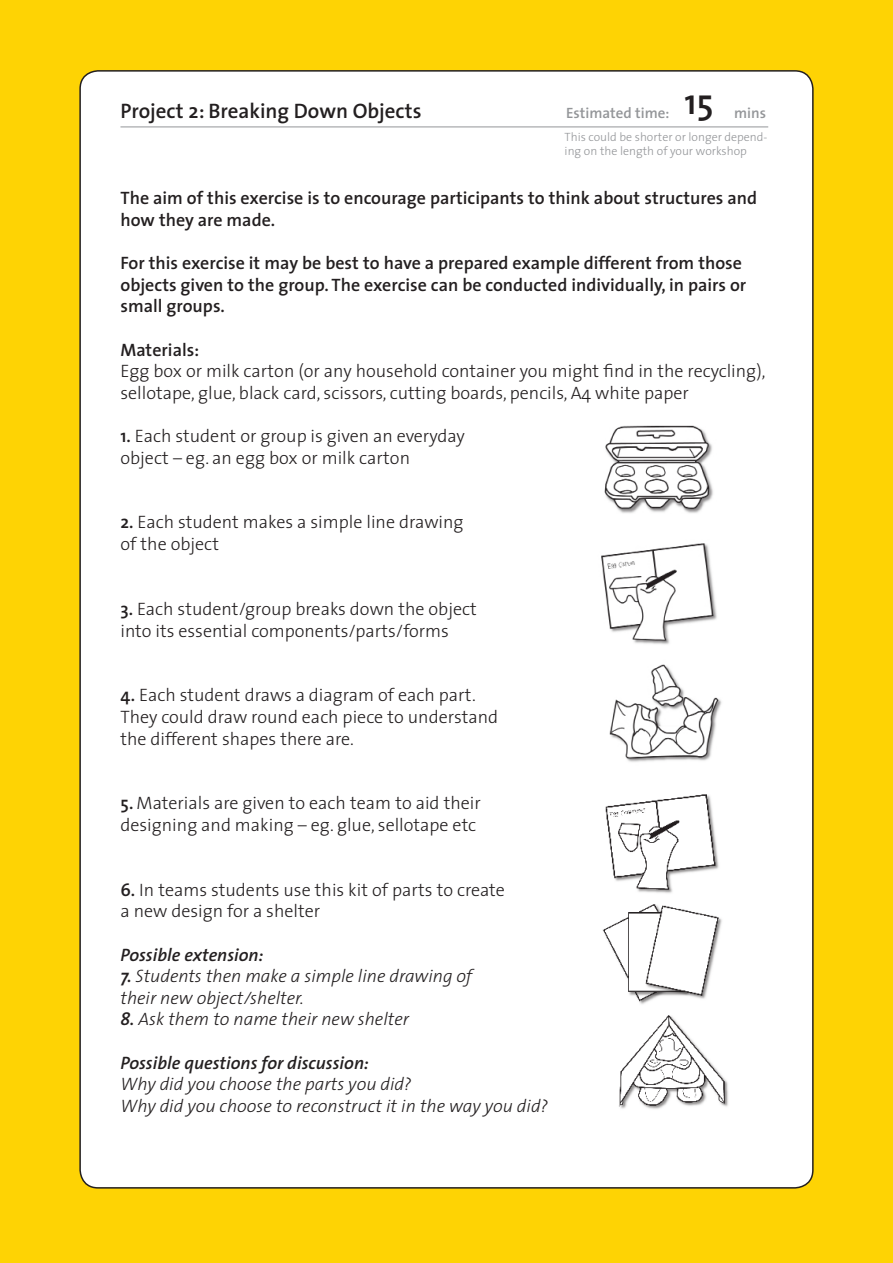
<style>
.page{position:relative;width:893px;height:1263px;background:#fed304}
.page>*{position:absolute;margin:0;border:0;box-sizing:border-box;transform-origin:0 0}
.Paragraph_Style_5{font:600 36px "The Sans";color:#231f20}
.Paragraph_Style_3{font:600 21px "The Sans";color:#231f20}
.Paragraph_Style_2{font:300 18px/21.6px "The Sans";color:#231f20}
.Paragraph_Style_2-2{font:600 18px/21.6px "The Sans";color:#231f20}
.Paragraph_Style_2-3{font:italic 300 18px "The Sans";color:#231f20}
.Paragraph_Style_2-4{font:italic 600 18px "The Sans";color:#231f20}
.Paragraph_Style_3-2{font:600 15px "The Sans";color:#939598}
.t1{font:300 12px/14.4px "The Sans";color:#939598}
.s1{font-weight:600}
</style>
<div class="page">
<div style="left:80px;top:71px;width:733px;height:1117px;background:#fff;border-radius:18px"></div>
<hr style="left:120px;top:127px;width:648px;height:1px;background:#939598">
<img style="left:601px;top:425px;width:121px;height:337px">
<img style="left:602px;top:794px;width:126px;height:315px">
<p class="Paragraph_Style_5" style="left:685px;top:72px;width:31px">15</p>
<p class="Paragraph_Style_3" style="left:120px;top:93px;width:303px">Project 2: Breaking Down Objects</p>
<p class="Paragraph_Style_3-2" style="left:566px;top:100px;width:105px">Estimated time:</p>
<p class="Paragraph_Style_3-2" style="left:734px;top:100px;width:33px">mins</p>
<p class="t1" style="left:565px;top:129px;width:204px">This could be shorter or longer depend&shy;ing on the length of your workshop</p>
<p class="Paragraph_Style_2-2" style="left:120px;top:187px;width:638px">The aim of this exercise is to encourage participants to think about structures and how they are made.</p>
<p class="Paragraph_Style_2-2" style="left:120px;top:252px;width:627px">For this exercise it may be best to have a prepared example different from those objects given to the group. The exercise can be conducted individually, in pairs or small groups.</p>
<p class="Paragraph_Style_2-2" style="left:120px;top:338px;width:80px">Materials:</p>
<p class="Paragraph_Style_2" style="left:120px;top:360px;width:646px">Egg box or milk carton (or any household container you might find in the recycling), sellotape, glue, black card, scissors, cutting boards, pencils, A4 white paper</p>
<p class="Paragraph_Style_2" style="left:120px;top:425px;width:346px"><span class="s1">1.</span> Each student or group is given an everyday</p>
<p class="Paragraph_Style_2" style="left:120px;top:446px;width:291px">object – eg. an egg box or milk carton</p>
<p class="Paragraph_Style_2" style="left:120px;top:511px;width:345px"><span class="s1">2.</span> Each student makes a simple line drawing</p>
<p class="Paragraph_Style_2" style="left:120px;top:533px;width:100px">of the object</p>
<p class="Paragraph_Style_2" style="left:120px;top:597px;width:358px"><span class="s1">3.</span> Each student/group breaks down the object</p>
<p class="Paragraph_Style_2" style="left:120px;top:619px;width:330px">into its essential components/parts/forms</p>
<p class="Paragraph_Style_2" style="left:120px;top:684px;width:357px"><span class="s1">4.</span> Each student draws a diagram of each part.</p>
<p class="Paragraph_Style_2" style="left:120px;top:705px;width:379px">They could draw round each piece to understand</p>
<p class="Paragraph_Style_2" style="left:120px;top:727px;width:235px">the different shapes there are.</p>
<p class="Paragraph_Style_2" style="left:120px;top:792px;width:362px"><span class="s1">5.</span> Materials are given to each team to aid their</p>
<p class="Paragraph_Style_2" style="left:120px;top:813px;width:357px">designing and making – eg. glue, sellotape etc</p>
<p class="Paragraph_Style_2" style="left:120px;top:878px;width:386px"><span class="s1">6.</span> In teams students use this kit of parts to create</p>
<p class="Paragraph_Style_2" style="left:120px;top:900px;width:201px">a new design for a shelter</p>
<p class="Paragraph_Style_2-4" style="left:120px;top:939px;width:144px">Possible extension:</p>
<p class="Paragraph_Style_2-3" style="left:120px;top:961px;width:353px"><span class="s1">7.</span> Students then make a simple line drawing of</p>
<p class="Paragraph_Style_2-3" style="left:120px;top:983px;width:185px">their new object/shelter.</p>
<p class="Paragraph_Style_2-3" style="left:120px;top:1004px;width:290px"><span class="s1">8.</span> Ask them to name their new shelter</p>
<p class="Paragraph_Style_2-4" style="left:120px;top:1047px;width:250px">Possible questions for discussion:</p>
<p class="Paragraph_Style_2-3" style="left:120px;top:1069px;width:293px">Why did you choose the parts you did?</p>
<p class="Paragraph_Style_2-3" style="left:120px;top:1091px;width:429px">Why did you choose to reconstruct it in the way you did?</p>
</div>
